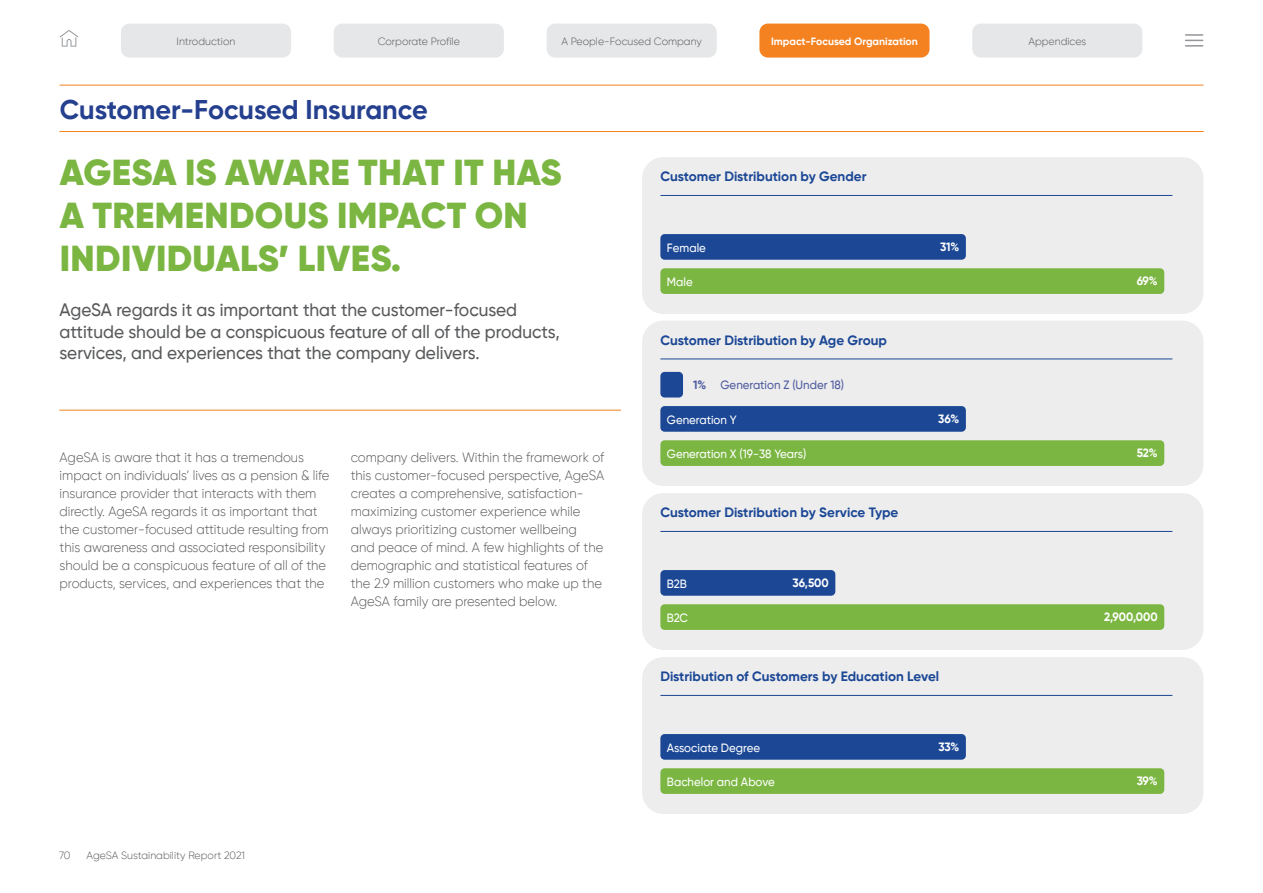
<style>
.page{position:relative;width:1263px;height:893px;background:#fff}
.page>*{position:absolute;margin:0;border:0;box-sizing:border-box;transform-origin:0 0}
.t1{font:900 36px/43.2px "Gilroy";letter-spacing:.01em;color:#7bb642}
.t2{font:700 27px "Gilroy";color:#25408f}
.t3{font:500 18px/21.6px "Gilroy";color:#58595b;scale:.96 1}
.t4{font:300 13.5px/18px "Gilroy";color:#58595b;scale:.96 1}
.t5{font:700 13.5px "Gilroy";color:#1b4795}
.t6{font:500 12px "Gilroy";color:#fff;scale:.96 1}
.t7{font:700 12px "Gilroy";color:#fff;scale:.96 1}
.t8{font:500 12px "Gilroy";color:#4f5b9e;scale:.96 1}
.t9{font:700 12px "Gilroy";color:#4f5b9e;scale:.96 1}
.t10{font:300 10.5px "Gilroy";color:#58595b}
.t11{font:700 10.5px "Gilroy";color:#fff}
</style>
<div class="page">
<hr style="left:60px;top:85px;width:1143px;height:1px;background:#f58220">
<div style="left:334px;top:24px;width:170px;height:34px;background:#e6e7e8;border-radius:9px"></div>
<div style="left:547px;top:24px;width:170px;height:34px;background:#e6e7e8;border-radius:9px"></div>
<div style="left:759px;top:24px;width:170px;height:34px;background:#f58220;border-radius:9px"></div>
<div style="left:972px;top:24px;width:170px;height:34px;background:#e6e7e8;border-radius:9px"></div>
<svg style="left:1185px;top:34px;width:18px;height:13px"></svg>
<svg style="left:60px;top:30px;width:18px;height:17px"></svg>
<div style="left:121px;top:24px;width:170px;height:34px;background:#e6e7e8;border-radius:9px"></div>
<hr style="left:60px;top:131px;width:1143px;height:1px;background:#f58220">
<hr style="left:60px;top:410px;width:561px;height:1px;background:#f58220">
<div style="left:642px;top:157px;width:561px;height:157px;background:#ededee;border-radius:21px"></div>
<div style="left:642px;top:493px;width:561px;height:157px;background:#ededee;border-radius:21px"></div>
<div style="left:642px;top:321px;width:561px;height:165px;background:#ededee;border-radius:21px"></div>
<div style="left:642px;top:657px;width:561px;height:157px;background:#ededee;border-radius:21px"></div>
<hr style="left:660px;top:195px;width:512px;height:1px;background:#1b4795">
<hr style="left:660px;top:531px;width:512px;height:1px;background:#1b4795">
<hr style="left:660px;top:359px;width:512px;height:1px;background:#1b4795">
<hr style="left:660px;top:695px;width:512px;height:1px;background:#1b4795">
<div style="left:660px;top:372px;width:23px;height:25px;background:#1b4795;border-radius:4px"></div>
<div style="left:660px;top:406px;width:306px;height:26px;background:#1b4795;border-radius:4px"></div>
<div style="left:660px;top:734px;width:306px;height:26px;background:#1b4795;border-radius:4px"></div>
<div style="left:660px;top:440px;width:504px;height:26px;background:#7bb642;border-radius:4px"></div>
<div style="left:660px;top:768px;width:504px;height:26px;background:#7bb642;border-radius:4px"></div>
<div style="left:660px;top:234px;width:306px;height:26px;background:#1b4795;border-radius:4px"></div>
<div style="left:660px;top:268px;width:504px;height:26px;background:#7bb642;border-radius:4px"></div>
<div style="left:660px;top:570px;width:175px;height:26px;background:#1b4795;border-radius:4px"></div>
<div style="left:660px;top:604px;width:504px;height:26px;background:#7bb642;border-radius:4px"></div>
<p class="t10" style="left:177px;top:35px;width:60px">Introduction</p>
<p class="t10" style="left:378px;top:35px;width:84px">Corporate Profile</p>
<p class="t10" style="left:561px;top:35px;width:142px">A People-Focused Company</p>
<p class="t11" style="left:771px;top:34px;width:148px">Impact-Focused Organization</p>
<p class="t10" style="left:1028px;top:35px;width:59px">Appendices</p>
<h2 class="t2" style="left:60px;top:92px;width:369px">Customer-Focused Insurance</h2>
<h1 class="t1" style="left:60px;top:151px;width:503px">AGESA IS AWARE THAT IT HAS<br>A TREMENDOUS IMPACT ON<br>INDIVIDUALS’ LIVES.</h1>
<h3 class="t3" style="left:60px;top:299px;width:522px">AgeSA regards it as important that the customer-focused attitude should be a conspicuous feature of all of the products, services, and experiences that the company delivers.</h3>
<p class="t4" style="left:60px;top:449px;width:283px">AgeSA is aware that it has a tremendous impact on individuals’ lives as a pension &amp; life insurance provider that interacts with them directly. AgeSA regards it as important that the customer-focused attitude resulting from this awareness and associated responsibility should be a conspicuous feature of all of the products, services, and experiences that the</p>
<p class="t4" style="left:351px;top:449px;width:265px">company delivers. Within the framework of this customer-focused perspective, AgeSA creates a comprehensive, satisfaction&shy;maximizing customer experience while always prioritizing customer wellbeing and peace of mind. A few highlights of the demographic and statistical features of the 2.9 million customers who make up the AgeSA family are presented below.</p>
<p class="t5" style="left:660px;top:168px;width:208px">Customer Distribution by Gender</p>
<p class="t6" style="left:667px;top:240px;width:42px">Female</p>
<p class="t6" style="left:667px;top:274px;width:28px">Male</p>
<p class="t5" style="left:660px;top:332px;width:228px">Customer Distribution by Age Group</p>
<p class="t8" style="left:720px;top:378px;width:130px">Generation Z (Under 18)</p>
<p class="t6" style="left:667px;top:412px;width:74px">Generation Y</p>
<p class="t9" style="left:693px;top:377px;width:15px">1%</p>
<p class="t6" style="left:667px;top:446px;width:147px">Generation X (19-38 Years)</p>
<p class="t5" style="left:660px;top:504px;width:239px">Customer Distribution by Service Type</p>
<p class="t6" style="left:667px;top:576px;width:22px">B2B</p>
<p class="t6" style="left:667px;top:610px;width:23px">B2C</p>
<p class="t7" style="left:792px;top:575px;width:39px">36,500</p>
<p class="t7" style="left:940px;top:239px;width:21px">31%</p>
<p class="t7" style="left:938px;top:411px;width:23px">36%</p>
<p class="t5" style="left:660px;top:668px;width:280px">Distribution of Customers by Education Level</p>
<p class="t7" style="left:1137px;top:274px;width:23px">69%</p>
<p class="t7" style="left:1137px;top:446px;width:23px">52%</p>
<p class="t7" style="left:1104px;top:610px;width:57px">2,900,000</p>
<p class="t6" style="left:667px;top:740px;width:99px">Associate Degree</p>
<p class="t6" style="left:667px;top:774px;width:114px">Bachelor and Above</p>
<p class="t7" style="left:938px;top:739px;width:23px">33%</p>
<p class="t7" style="left:1137px;top:774px;width:23px">39%</p>
<p class="t10" style="left:59px;top:849px;width:13px">70</p>
<p class="t10" style="left:87px;top:849px;width:160px">AgeSA Sustainability Report 2021</p>
</div>
